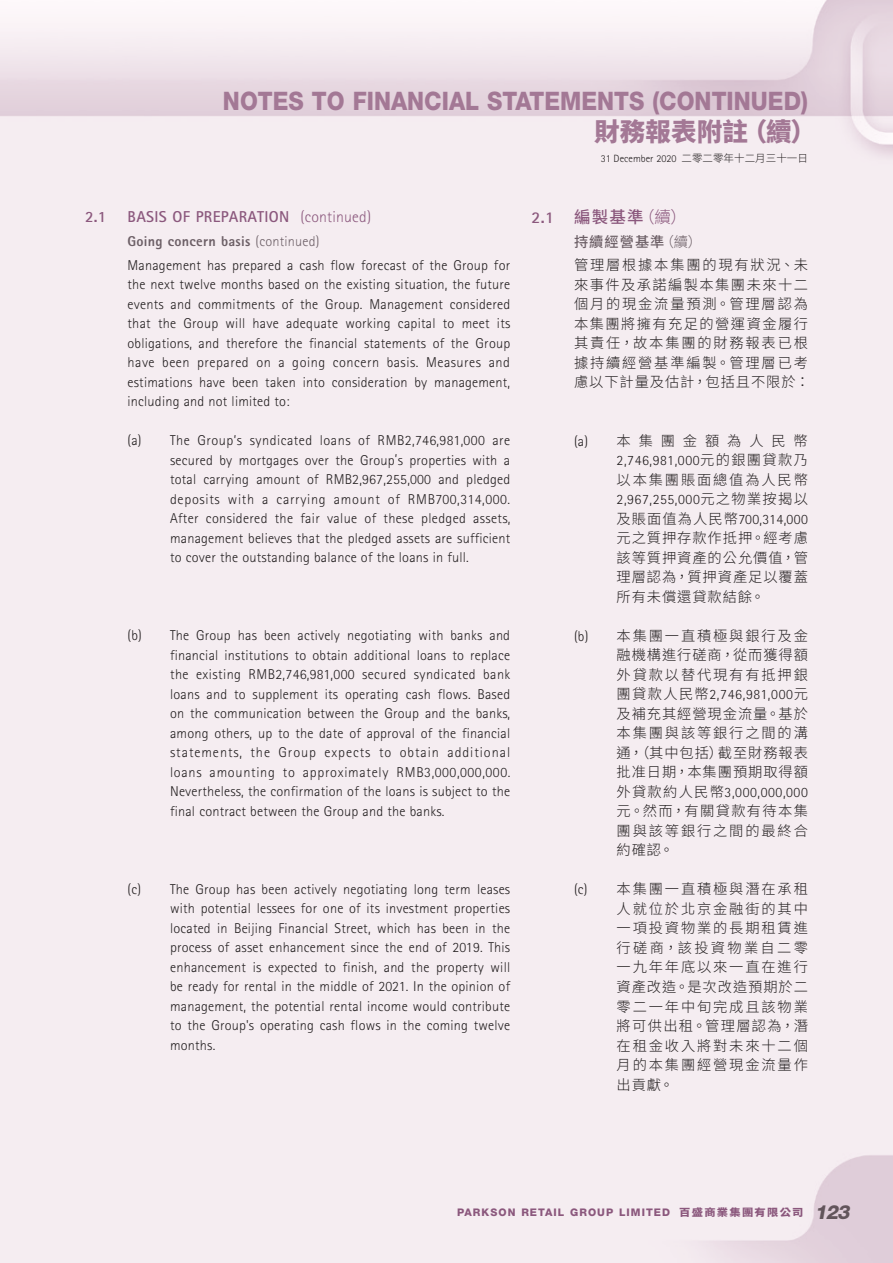
<style>
.page{position:relative;width:893px;height:1263px;background:#fff}
.page>*{position:absolute;margin:0;border:0;box-sizing:border-box;transform-origin:0 0}
.t1{font:800 25.5px "Helvetica Neue LT Std";color:#a37895;scale:.9 1}
.t2{font:800 25.5px "Source Han Sans TC";letter-spacing:.005em;color:#a37895}
.C_Heading_1{font:500 16.5px "Source Han Sans TC";color:#8b587d}
.Heading_1{font:700 15.75px "Rotis Sans Serif Std";letter-spacing:.02em;color:#8b587d}
.Body_Text{font:300 14.25px/19.5px "Rotis Sans Serif Std";letter-spacing:.015em;color:#231f20;text-align:justify}
.C_Body_Text{font:300 14.25px/19.5px "Source Han Sans TC";letter-spacing:.1em;color:#231f20;text-align:justify}
.C_Body_Text-2{font:300 14.25px/19.5px "Source Han Sans TC";letter-spacing:.125em;color:#231f20}
.Heading_2{font:800 14.25px "Rotis Sans Serif Std";letter-spacing:.02em;color:#6c5f66}
.C_Heading_2{font:500 14.25px "Source Han Sans TC";letter-spacing:.07em;color:#6c5f66}
.t3{font:800 10.5px "Helvetica Neue LT Std";letter-spacing:.1em;color:#8b587d}
.t4{font:300 10.5px "Rotis Sans Serif Std";letter-spacing:.005em;color:#231f20}
.s1{font-family:"Source Han Sans TC"}
.s2{font-weight:300}
.s3{font-family:"Rotis Sans Serif Std";font-weight:700}
.s4{font-family:"Rotis Sans Serif Std"}
.s5{font-family:"Source Han Sans TC";font-size:10.2px}
.s6{font-style:italic;font-size:19.5px;color:#62555b}
</style>
<div class="page">
<h1 class="t1" style="left:223px;top:86px;width:651px">NOTES TO FINANCIAL STATEMENTS (CONTINUED)</h1>
<h1 class="t2" style="left:594px;top:118px;width:223px">財務報表附註（續）</h1>
<p class="t4" style="left:601px;top:152px;width:208px">31 December 2020 <span class="s1">二零二零年十二月三十一日</span></p>
<p class="Heading_1" style="left:85px;top:207px;width:23px">2.1</p>
<p class="Heading_1" style="left:128px;top:207px;width:245px">BASIS OF PREPARATION <span class="s2">(continued)</span></p>
<p class="Heading_2" style="left:128px;top:232px;width:193px">Going concern basis <span class="s2">(continued)</span></p>
<p class="Body_Text" style="left:128px;top:255px;width:384px">Management has prepared a cash flow forecast of the Group for the next twelve months based on the existing situation, the future events and commitments of the Group. Management considered that the Group will have adequate working capital to meet its obligations, and therefore the financial statements of the Group have been prepared on a going concern basis. Measures and estimations have been taken into consideration by management, including and not limited to:</p>
<p class="Body_Text" style="left:170px;top:431px;width:342px;text-indent:-43px">(a) The Group’s syndicated loans of RMB2,746,981,000 are secured by mortgages over the Group’s properties with a total carrying amount of RMB2,967,255,000 and pledged deposits with a carrying amount of RMB700,314,000.<br>After considered the fair value of these pledged assets, management believes that the pledged assets are sufficient to cover the outstanding balance of the loans in full.</p>
<p class="Body_Text" style="left:170px;top:626px;width:342px;text-indent:-43px">(b) The Group has been actively negotiating with banks and financial institutions to obtain additional loans to replace the existing RMB2,746,981,000 secured syndicated bank loans and to supplement its operating cash flows. Based on the communication between the Group and the banks, among others, up to the date of approval of the financial statements, the Group expects to obtain additional loans amounting to approximately RMB3,000,000,000.<br>Nevertheless, the confirmation of the loans is subject to the final contract between the Group and the banks.</p>
<p class="Body_Text" style="left:170px;top:879px;width:342px;text-indent:-43px">(c) The Group has been actively negotiating long term leases with potential lessees for one of its investment properties located in Beijing Financial Street, which has been in the process of asset enhancement since the end of 2019. This enhancement is expected to finish, and the property will be ready for rental in the middle of 2021. In the opinion of management, the potential rental income would contribute to the Group's operating cash flows in the coming twelve months.</p>
<p class="C_Heading_1" style="left:531px;top:208px;width:157px"><span class="s3">2.1</span> 編製基準<span class="s2">（續）</span></p>
<p class="C_Heading_2" style="left:574px;top:233px;width:130px">持續經營基準<span class="s2">（續）</span></p>
<p class="C_Body_Text-2" style="left:574px;top:256px;width:237px">管理層根據本集團的現有狀況、未來事件及承諾編製本集團未來十二個月的現金流量預測。管理層認為本集團將擁有充足的營運資金履行其責任，故本集團的財務報表已根據持續經營基準編製。管理層已考慮以下計量及估計，包括且不限於：</p>
<p class="C_Body_Text" style="left:617px;top:431px;width:193px;text-indent:-43px"><span class="s4">(a)</span> 本集團金額為人民幣<span class="s4">2,746,981,000</span>元的銀團貸款乃以本集團賬面總值為人民幣<span class="s4">2,967,255,000</span>元之物業按揭以及賬面值為人民幣<span class="s4">700,314,000</span>元之質押存款作抵押。經考慮該等質押資產的公允價值，管理層認為，質押資產足以覆蓋所有未償還貸款結餘。</p>
<p class="C_Body_Text" style="left:617px;top:626px;width:193px;text-indent:-43px"><span class="s4">(b)</span> 本集團一直積極與銀行及金融機構進行磋商，從而獲得額外貸款以替代現有有抵押銀團貸款人民幣<span class="s4">2,746,981,000</span>元及補充其經營現金流量。基於本集團與該等銀行之間的溝通，（其中包括）截至財務報表批准日期，本集團預期取得額外貸款約人民幣<span class="s4">3,000,000,000</span>元。然而，有關貸款有待本集團與該等銀行之間的最終合約確認。</p>
<p class="C_Body_Text" style="left:617px;top:880px;width:193px;text-indent:-43px"><span class="s4">(c)</span> 本集團一直積極與潛在承租人就位於北京金融街的其中一項投資物業的長期租賃進行磋商，該投資物業自二零一九年年底以來一直在進行資產改造。是次改造預期於二零二一年中旬完成且該物業將可供出租。管理層認為，潛在租金收入將對未來十二個月的本集團經營現金流量作出貢獻。</p>
<p class="t3" style="left:457px;top:1206px;width:398px">PARKSON RETAIL GROUP LIMITED <span class="s5">百盛商業集團有限公司</span> <span class="s6">123</span></p>
</div>
